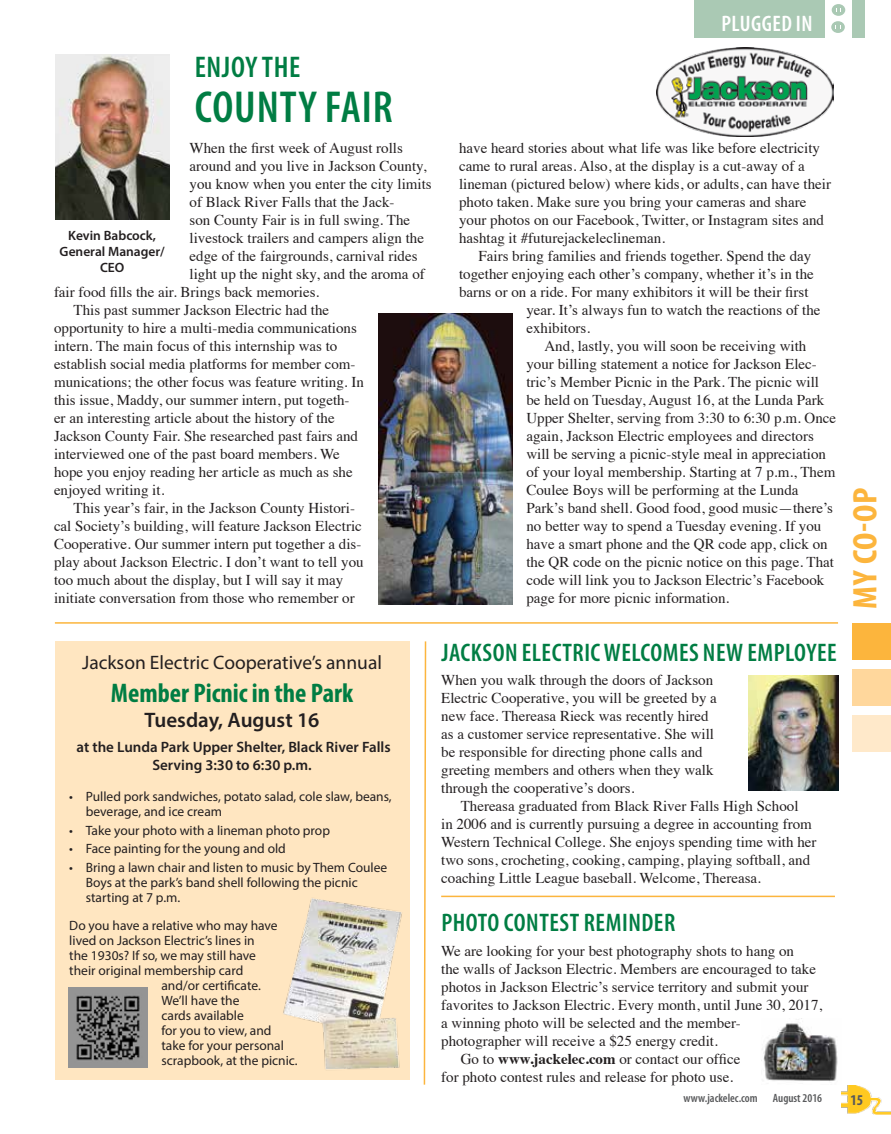
<style>
.page{position:relative;width:891px;height:1134px;background:#fff}
.page>*{position:absolute;margin:0;border:0;box-sizing:border-box;transform-origin:0 0}
.t1{font:600 condensed 45px "Myriad Pro";letter-spacing:.02em;color:#007d43}
.t2{font:700 condensed 34.2px "Myriad Pro";color:#fcb53d;scale:1.05 1}
.t3{font:600 condensed 30px "Myriad Pro";letter-spacing:.02em;color:#007d43}
.t4{font:700 condensed 27px "Myriad Pro";color:#007d43}
.t5{font:600 condensed 25.5px "Myriad Pro";letter-spacing:.02em;color:#007d43}
.t6{font:600 condensed 22.5px "Myriad Pro";letter-spacing:.02em;color:#fff}
.t7{font:600 21px "Myriad Pro";color:#231f20}
.t8{font:19.5px "Myriad Pro";color:#231f20}
.t9{font:15px/18px "Times";color:#231f20}
.t10{font:600 15px/18px "Myriad Pro";color:#231f20;text-align:center}
.t11{font:700 condensed 15px "Myriad Pro";color:#58595b}
.t12{font:13.5px/15px "Myriad Pro";color:#231f20}
.t13{font:600 13.5px/16.2px "Myriad Pro";color:#231f20;text-align:center}
.t14{font:600 condensed 12px "Myriad Pro";color:#58595b}
.s1{font-weight:700}
</style>
<div class="page">
<div style="left:55px;top:642px;width:354px;height:438px;background:#ffe6c1"></div>
<img style="left:841px;top:1085px;width:50px;height:30px">
<div style="left:694px;top:0;width:170px;height:37px;background:#aac9b4"></div>
<div style="left:825px;top:0;width:27px;height:38px;background:#fff"></div>
<div style="left:832px;top:4px;width:13px;height:12px;background:#aac9b4;border-radius:50%"></div>
<div style="left:831px;top:21px;width:14px;height:12px;background:#aac9b4;border-radius:50%"></div>
<div style="left:853px;top:623px;width:38px;height:37px;background:#fcb53d"></div>
<div style="left:853px;top:669px;width:38px;height:37px;background:#ffd79c"></div>
<div style="left:853px;top:715px;width:38px;height:37px;background:#ffe9ca"></div>
<img style="left:656px;top:48px;width:178px;height:88px">
<img style="left:56px;top:54px;width:113px;height:165px">
<img style="left:378px;top:314px;width:135px;height:290px">
<img style="left:748px;top:675px;width:90px;height:116px">
<hr style="left:55px;top:622px;width:783px;height:2px;background:#fcb53d">
<img style="left:283px;top:898px;width:119px;height:171px">
<hr style="left:441px;top:896px;width:394px;height:1px;background:#fcb53d">
<svg style="left:423px;top:641px;width:4px;height:444px"></svg>
<img style="left:68px;top:987px;width:80px;height:80px">
<img style="left:762px;top:1018px;width:76px;height:63px">
<h3 class="t3" style="left:195px;top:48px;width:107px">ENJOY THE</h3>
<h1 class="t1" style="left:195px;top:79px;width:199px">COUNTY FAIR</h1>
<p class="t9" style="left:190px;top:138px;width:215px">When the first week of August rolls</p>
<p class="t9" style="left:190px;top:156px;width:238px">around and you live in Jackson County,</p>
<p class="t9" style="left:190px;top:174px;width:244px">you know when you enter the city limits</p>
<p class="t9" style="left:190px;top:192px;width:206px">of Black River Falls that the Jack-</p>
<p class="t9" style="left:190px;top:210px;width:222px">son County Fair is in full swing. The</p>
<p class="t9" style="left:190px;top:228px;width:236px">livestock trailers and campers align the</p>
<p class="t9" style="left:190px;top:246px;width:229px">edge of the fairgrounds, carnival rides</p>
<p class="t9" style="left:190px;top:264px;width:237px">light up the night sky, and the aroma of</p>
<p class="t9" style="left:54px;top:282px;width:267px">fair food fills the air. Brings back memories.</p>
<p class="t9" style="left:74px;top:300px;width:257px">This past summer Jackson Electric had the</p>
<p class="t9" style="left:54px;top:318px;width:304px">opportunity to hire a multi-media communications</p>
<p class="t9" style="left:54px;top:336px;width:285px">intern. The main focus of this internship was to</p>
<p class="t9" style="left:54px;top:354px;width:303px">establish social media platforms for member com-</p>
<p class="t9" style="left:54px;top:372px;width:311px">munications; the other focus was feature writing. In</p>
<p class="t9" style="left:54px;top:390px;width:297px">this issue, Maddy, our summer intern, put togeth-</p>
<p class="t9" style="left:54px;top:408px;width:282px">er an interesting article about the history of the</p>
<p class="t9" style="left:54px;top:426px;width:306px">Jackson County Fair. She researched past fairs and</p>
<p class="t9" style="left:54px;top:444px;width:287px">interviewed one of the past board members. We</p>
<p class="t9" style="left:54px;top:462px;width:300px">hope you enjoy reading her article as much as she</p>
<p class="t9" style="left:54px;top:480px;width:112px">enjoyed writing it.</p>
<p class="t9" style="left:74px;top:498px;width:283px">This year’s fair, in the Jackson County Histori-</p>
<p class="t9" style="left:54px;top:516px;width:309px">cal Society’s building, will feature Jackson Electric</p>
<p class="t9" style="left:54px;top:534px;width:309px">Cooperative. Our summer intern put together a dis-</p>
<p class="t9" style="left:54px;top:552px;width:311px">play about Jackson Electric. I don’t want to tell you</p>
<p class="t9" style="left:54px;top:570px;width:291px">too much about the display, but I will say it may</p>
<p class="t9" style="left:54px;top:588px;width:302px">initiate conversation from those who remember or</p>
<p class="t13" style="left:60px;top:227px;width:107px">Kevin Babcock,<br>General Manager/<br>CEO</p>
<h3 class="t6" style="left:722px;top:9px;width:93px">PLUGGED IN</h3>
<p class="t9" style="left:459px;top:138px;width:374px">have heard stories about what life was like before electricity came to rural areas. Also, at the display is a cut-away of a lineman (pictured below) where kids, or adults, can have their photo taken. Make sure you bring your cameras and share your photos on our Facebook, Twitter, or Instagram sites and hashtag it #futurejackeleclineman.</p>
<p class="t9" style="left:479px;top:246px;width:334px">Fairs bring families and friends together. Spend the day</p>
<p class="t9" style="left:459px;top:264px;width:356px">together enjoying each other’s company, whether it’s in the</p>
<p class="t9" style="left:459px;top:282px;width:351px">barns or on a ride. For many exhibitors it will be their first</p>
<p class="t9" style="left:526px;top:300px;width:296px">year. It’s always fun to watch the reactions of the</p>
<p class="t9" style="left:526px;top:318px;width:65px">exhibitors.</p>
<p class="t9" style="left:544px;top:336px;width:263px">And, lastly, you will soon be receiving with</p>
<p class="t9" style="left:526px;top:354px;width:292px">your billing statement a notice for Jackson Elec-</p>
<p class="t9" style="left:526px;top:372px;width:294px">tric’s Member Picnic in the Park. The picnic will</p>
<p class="t9" style="left:526px;top:390px;width:299px">be held on Tuesday, August 16, at the Lunda Park</p>
<p class="t9" style="left:526px;top:408px;width:311px">Upper Shelter, serving from 3:30 to 6:30 p.m. Once</p>
<p class="t9" style="left:526px;top:426px;width:289px">again, Jackson Electric employees and directors</p>
<p class="t9" style="left:526px;top:444px;width:301px">will be serving a picnic-style meal in appreciation</p>
<p class="t9" style="left:526px;top:462px;width:310px">of your loyal membership. Starting at 7 p.m., Them</p>
<p class="t9" style="left:526px;top:480px;width:274px">Coulee Boys will be performing at the Lunda</p>
<p class="t9" style="left:526px;top:498px;width:308px">Park’s band shell. Good food, good music—there’s</p>
<p class="t9" style="left:526px;top:516px;width:296px">no better way to spend a Tuesday evening. If you</p>
<p class="t9" style="left:526px;top:534px;width:303px">have a smart phone and the QR code app, click on</p>
<p class="t9" style="left:526px;top:552px;width:309px">the QR code on the picnic notice on this page. That</p>
<p class="t9" style="left:526px;top:570px;width:299px">code will link you to Jackson Electric’s Facebook</p>
<p class="t9" style="left:526px;top:588px;width:204px">page for more picnic information.</p>
<h2 class="t2" style="left:844px;top:609px;width:117px;rotate:-90deg">MY CO-OP</h2>
<h3 class="t8" style="left:82px;top:651px;width:301px">Jackson Electric Cooperative’s annual</h3>
<h3 class="t4" style="left:111px;top:676px;width:244px">Member Picnic in the Park</h3>
<h3 class="t7" style="left:145px;top:707px;width:177px">Tuesday, August 16</h3>
<p class="t10" style="left:77px;top:737px;width:316px">at the Lunda Park Upper Shelter, Black River Falls<br>Serving 3:30 to 6:30 p.m.</p>
<p class="t12" style="left:86px;top:789px;width:307px;text-indent:-16px">• Pulled pork sandwiches, potato salad, cole slaw, beans, beverage, and ice cream</p>
<p class="t12" style="left:69px;top:822px;width:262px">• Take your photo with a lineman photo prop</p>
<p class="t12" style="left:69px;top:841px;width:218px">• Face painting for the young and old</p>
<p class="t12" style="left:86px;top:859px;width:303px;text-indent:-16px">• Bring a lawn chair and listen to music by Them Coulee<br>Boys at the park’s band shell following the picnic starting at 7 p.m.</p>
<p class="t12" style="left:69px;top:918px;width:210px">Do you have a relative who may have</p>
<p class="t12" style="left:69px;top:933px;width:187px">lived on Jackson Electric’s lines in</p>
<p class="t12" style="left:69px;top:948px;width:188px">the 1930s? If so, we may still have</p>
<p class="t12" style="left:69px;top:963px;width:175px">their original membership card</p>
<p class="t12" style="left:161px;top:978px;width:101px">and/or certificate.</p>
<p class="t12" style="left:161px;top:993px;width:80px">We’ll have the</p>
<p class="t12" style="left:161px;top:1008px;width:84px">cards available</p>
<p class="t12" style="left:161px;top:1023px;width:112px">for you to view, and</p>
<p class="t12" style="left:161px;top:1038px;width:124px">take for your personal</p>
<p class="t12" style="left:161px;top:1053px;width:138px">scrapbook, at the picnic.</p>
<h3 class="t5" style="left:441px;top:636px;width:397px">JACKSON ELECTRIC WELCOMES NEW EMPLOYEE</h3>
<p class="t9" style="left:441px;top:670px;width:277px">When you walk through the doors of Jackson Electric Cooperative, you will be greeted by a new face. Thereasa Rieck was recently hired as a customer service representative. She will be responsible for directing phone calls and greeting members and others when they walk through the cooperative’s doors.</p>
<p class="t9" style="left:441px;top:796px;width:377px;text-indent:20px">Thereasa graduated from Black River Falls High School<br>in 2006 and is currently pursuing a degree in accounting from Western Technical College. She enjoys spending time with her two sons, crocheting, cooking, camping, playing softball, and coaching Little League baseball. Welcome, Thereasa.</p>
<h3 class="t5" style="left:441px;top:907px;width:235px">PHOTO CONTEST REMINDER</h3>
<p class="t9" style="left:441px;top:940px;width:354px">We are looking for your best photography shots to hang on</p>
<p class="t9" style="left:441px;top:958px;width:376px">the walls of Jackson Electric. Members are encouraged to take</p>
<p class="t9" style="left:441px;top:976px;width:369px">photos in Jackson Electric’s service territory and submit your</p>
<p class="t9" style="left:441px;top:994px;width:383px">favorites to Jackson Electric. Every month, until June 30, 2017,</p>
<p class="t9" style="left:441px;top:1012px;width:301px">a winning photo will be selected and the member-</p>
<p class="t9" style="left:441px;top:1030px;width:278px">photographer will receive a $25 energy credit.</p>
<p class="t9" style="left:461px;top:1048px;width:281px">Go to <span class="s1">www.jackelec.com</span> or contact our office</p>
<p class="t9" style="left:441px;top:1066px;width:294px">for photo contest rules and release for photo use.</p>
<p class="t14" style="left:683px;top:1091px;width:76px">www.jackelec.com</p>
<p class="t14" style="left:773px;top:1091px;width:51px">August 2016</p>
<p class="t11" style="left:850px;top:1090px;width:14px">15</p>
</div>
